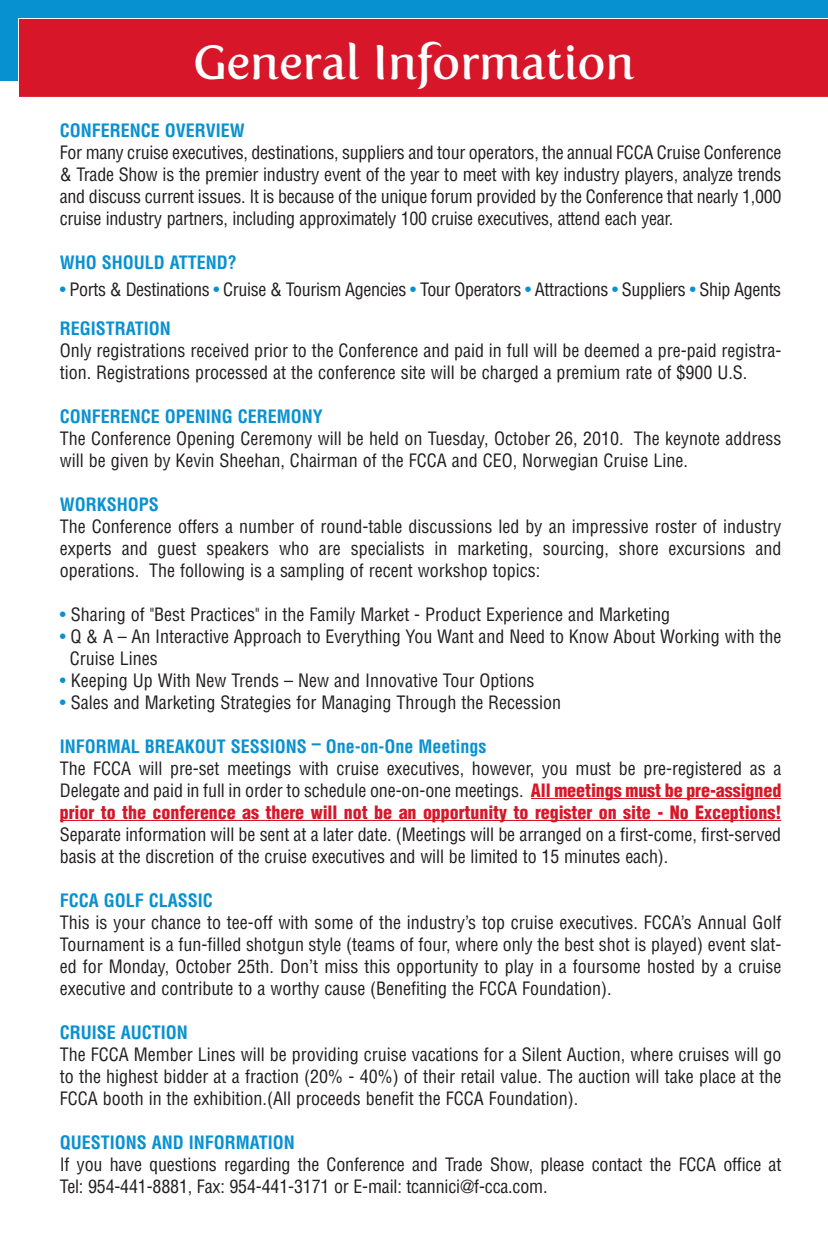
<style>
.page{position:relative;width:828px;height:1260px;background:#fff}
.page>*{position:absolute;margin:0;border:0;box-sizing:border-box;transform-origin:0 0}
.t1{font:48px "Fertigo";color:#fff}
.t2{font:condensed 18px/22px "Helvetica";color:#231f20;text-align:justify}
.t3{font:700 condensed 18px "Helvetica";color:#0891d0}
.t4{font:condensed 18px/38.6px "Helvetica";letter-spacing:-.02em;color:#231f20}
.s1{color:#0891d0}
.s2{font-weight:700;color:#0891d0}
.s3{font-weight:900;color:#d71729}
</style>
<div class="page">
<div style="left:0;top:0;width:828px;height:81px;background:#0891d0"></div>
<div style="left:18px;top:18px;width:810px;height:79px;background:#d71729"></div>
<hr style="left:531px;top:798px;width:250px;height:1px;background:#d71729">
<hr style="left:60px;top:820px;width:721px;height:1px;background:#d71729">
<h1 class="t1" style="left:194px;top:34px;width:443px">General Information</h1>
<p class="t3" style="left:60px;top:120px;width:186px">CONFERENCE OVERVIEW</p>
<p class="t2" style="left:60px;top:142px;width:723px">For many cruise executives, destinations, suppliers and tour operators, the annual FCCA Cruise Conference &amp; Trade Show is the premier industry event of the year to meet with key industry players, analyze trends and discuss current issues. It is because of the unique forum provided by the Conference that nearly 1,000 cruise industry partners, including approximately 100 cruise executives, attend each year.</p>
<p class="t3" style="left:60px;top:252px;width:178px">WHO SHOULD ATTEND?</p>
<p class="t4" style="left:60px;top:271px;width:723px"><span class="s1">•</span> Ports &amp; Destinations <span class="s1">•</span> Cruise &amp; Tourism Agencies <span class="s1">•</span> Tour Operators <span class="s1">•</span> Attractions <span class="s1">•</span> Suppliers <span class="s1">•</span> Ship Agents<br><span class="s2">REGISTRATION</span></p>
<p class="t2" style="left:60px;top:340px;width:723px">Only registrations received prior to the Conference and paid in full will be deemed a pre-paid registra&shy;tion. Registrations processed at the conference site will be charged a premium rate of $900 U.S.</p>
<p class="t3" style="left:60px;top:406px;width:264px">CONFERENCE OPENING CEREMONY</p>
<p class="t2" style="left:60px;top:428px;width:723px">The Conference Opening Ceremony will be held on Tuesday, October 26, 2010. The keynote address will be given by Kevin Sheehan, Chairman of the FCCA and CEO, Norwegian Cruise Line.</p>
<p class="t3" style="left:60px;top:494px;width:101px">WORKSHOPS</p>
<p class="t2" style="left:60px;top:516px;width:723px">The Conference offers a number of round-table discussions led by an impressive roster of industry experts and guest speakers who are specialists in marketing, sourcing, shore excursions and operations. The following is a sampling of recent workshop topics:</p>
<p class="t2" style="left:60px;top:604px;width:612px"><span class="s1">•</span> Sharing of "Best Practices" in the Family Market - Product Experience and Marketing</p>
<p class="t2" style="left:70px;top:626px;width:713px;text-indent:-10px"><span class="s1">•</span> Q &amp; A – An Interactive Approach to Everything You Want and Need to Know About Working with the<br>Cruise Lines</p>
<p class="t2" style="left:60px;top:670px;width:476px"><span class="s1">•</span> Keeping Up With New Trends – New and Innovative Tour Options</p>
<p class="t2" style="left:60px;top:692px;width:503px"><span class="s1">•</span> Sales and Marketing Strategies for Managing Through the Recession</p>
<p class="t3" style="left:60px;top:736px;width:428px">INFORMAL BREAKOUT SESSIONS – One-on-One Meetings</p>
<p class="t2" style="left:60px;top:758px;width:723px">The FCCA will pre-set meetings with cruise executives, however, you must be pre-registered as a Delegate and paid in full in order to schedule one-on-one meetings. <span class="s3">All meetings must be pre-assigned prior to the conference as there will not be an opportunity to register on site - No Exceptions!</span></p>
<p class="t2" style="left:60px;top:824px;width:723px">Separate information will be sent at a later date. (Meetings will be arranged on a first-come, first-served basis at the discretion of the cruise executives and will be limited to 15 minutes each).</p>
<p class="t3" style="left:60px;top:890px;width:154px">FCCA GOLF CLASSIC</p>
<p class="t2" style="left:60px;top:912px;width:723px">This is your chance to tee-off with some of the industry’s top cruise executives. FCCA’s Annual Golf Tournament is a fun-filled shotgun style (teams of four, where only the best shot is played) event slat&shy;ed for Monday, October 25th. Don’t miss this opportunity to play in a foursome hosted by a cruise executive and contribute to a worthy cause (Benefiting the FCCA Foundation).</p>
<p class="t3" style="left:60px;top:1022px;width:129px">CRUISE AUCTION</p>
<p class="t2" style="left:60px;top:1044px;width:723px">The FCCA Member Lines will be providing cruise vacations for a Silent Auction, where cruises will go to the highest bidder at a fraction (20% - 40%) of their retail value. The auction will take place at the FCCA booth in the exhibition.(All proceeds benefit the FCCA Foundation).</p>
<p class="t3" style="left:60px;top:1132px;width:236px">QUESTIONS AND INFORMATION</p>
<p class="t2" style="left:60px;top:1154px;width:723px">If you have questions regarding the Conference and Trade Show, please contact the FCCA office at<br>Tel: 954-441-8881, Fax: 954-441-3171 or E-mail: tcannici@f-cca.com.</p>
</div>
